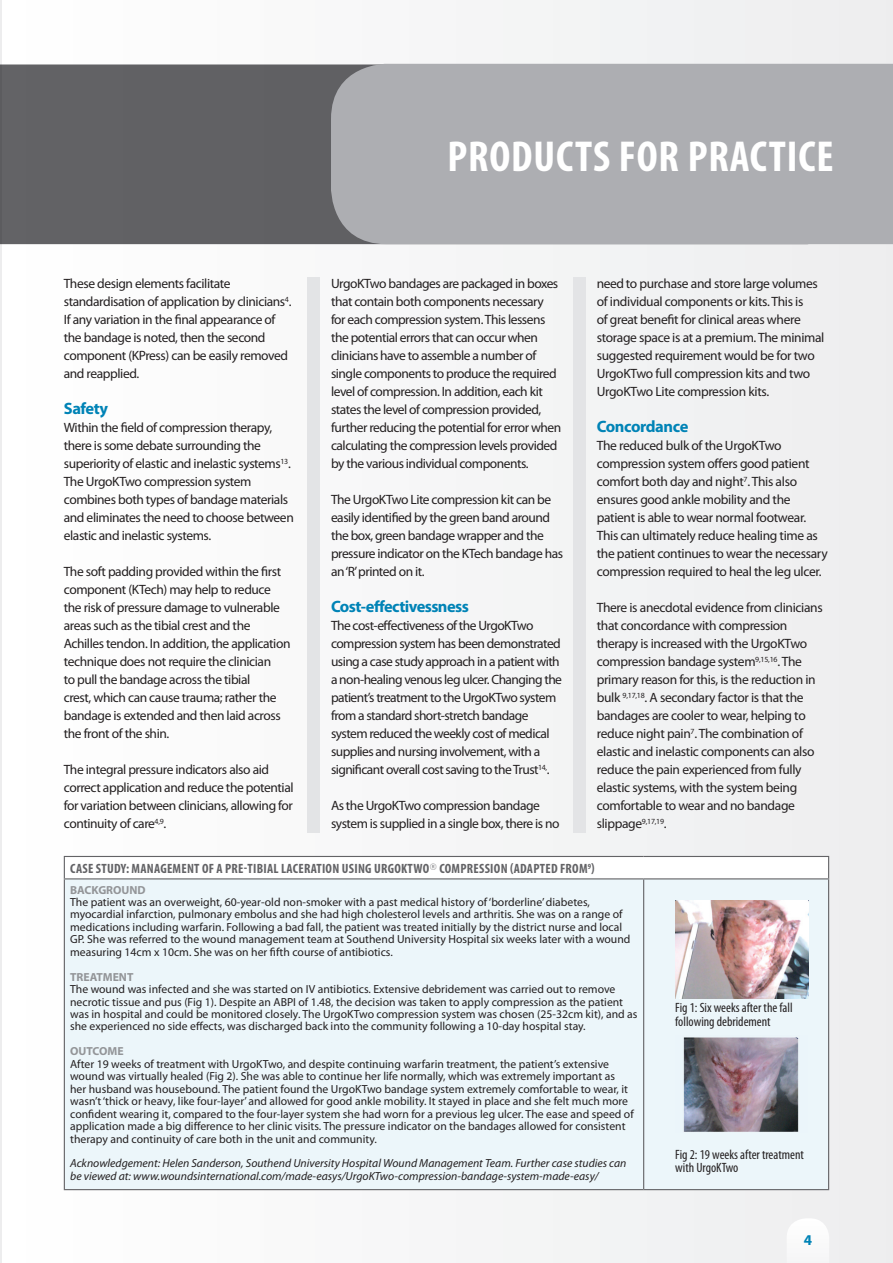
<style>
.page{position:relative;width:893px;height:1263px;background:#f6f6f7}
.page>*{position:absolute;margin:0;border:0;box-sizing:border-box;transform-origin:0 0}
.t1{font:700 condensed 43.5px "Myriad Pro";letter-spacing:.02em;color:#fff}
.t2{font:700 16.5px "Myriad Pro";letter-spacing:-.035em;color:#0083b6}
.t3{font:700 15px "Myriad Pro";color:#0083b6}
.t4{font:13.5px/18px "Myriad Pro";letter-spacing:-.03em;color:#231f20}
.t5{font:condensed 13.5px/13.5px "Myriad Pro";color:#231f20}
.t6{font:700 condensed 13.5px "Myriad Pro";letter-spacing:.02em;color:#636366}
.t7{font:11.7px/12.5px "Myriad Pro";color:#231f20}
.t8{font:italic 11.7px/12.5px "Myriad Pro";color:#231f20}
.t9{font:700 11.7px "Myriad Pro";color:#939598}
.s1{font-family:"Whitney";font-weight:300;font-stretch:normal}
</style>
<div class="page">
<hr style="left:0;top:0;width:1px;height:1263px;background:#ededee">
<div style="left:0;top:64px;width:331px;height:180px;background:#616164"></div>
<div style="left:331px;top:64px;width:562px;height:180px;background:#adaeb2"></div>
<div style="left:307px;top:278px;width:13px;height:555px;background:#e3e4e6"></div>
<div style="left:573px;top:278px;width:13px;height:555px;background:#e3e4e6"></div>
<div style="left:64px;top:856px;width:765px;height:23px;background:#fff"></div>
<div style="left:65px;top:879px;width:763px;height:310px;background:#ecf6fa"></div>
<svg style="left:828px;top:857px;width:1px;height:21px"></svg>
<hr style="left:643px;top:879px;width:1px;height:310px;background:#636366">
<hr style="left:828px;top:879px;width:1px;height:310px;background:#636366">
<hr style="left:64px;top:856px;width:580px;height:1px;background:#636366">
<svg style="left:64px;top:857px;width:1px;height:21px"></svg>
<hr style="left:644px;top:856px;width:185px;height:1px;background:#636366">
<hr style="left:64px;top:878px;width:580px;height:1px;background:#636366">
<hr style="left:64px;top:879px;width:1px;height:310px;background:#636366">
<hr style="left:644px;top:878px;width:185px;height:1px;background:#636366">
<hr style="left:64px;top:1189px;width:580px;height:1px;background:#636366">
<hr style="left:644px;top:1189px;width:185px;height:1px;background:#636366">
<img style="left:676px;top:900px;width:133px;height:99px">
<img style="left:676px;top:1035px;width:132px;height:97px">
<h1 class="t1" style="left:447px;top:129px;width:388px">PRODUCTS FOR PRACTICE</h1>
<p class="t4" style="left:64px;top:274px;width:229px">These design elements facilitate standardisation of application by clinicians<sup>4</sup>.<br>If any variation in the final appearance of the bandage is noted, then the second component (KPress) can be easily removed and reapplied.</p>
<p class="t2" style="left:64px;top:398px;width:46px">Safety</p>
<p class="t4" style="left:64px;top:418px;width:232px">Within the field of compression therapy, there is some debate surrounding the superiority of elastic and inelastic systems<sup>13</sup>.<br>The UrgoKTwo compression system combines both types of bandage materials and eliminates the need to choose between elastic and inelastic systems.</p>
<p class="t4" style="left:64px;top:562px;width:228px">The soft padding provided within the first component (KTech) may help to reduce the risk of pressure damage to vulnerable areas such as the tibial crest and the Achilles tendon. In addition, the application technique does not require the clinician<br>to pull the bandage across the tibial<br>crest, which can cause trauma; rather the bandage is extended and then laid across the front of the shin.</p>
<p class="t4" style="left:64px;top:760px;width:231px">The integral pressure indicators also aid correct application and reduce the potential for variation between clinicians, allowing for continuity of care<sup>4,9</sup>.</p>
<p class="t4" style="left:331px;top:274px;width:232px">UrgoKTwo bandages are packaged in boxes that contain both components necessary for each compression system. This lessens the potential errors that can occur when clinicians have to assemble a number of single components to produce the required level of compression. In addition, each kit states the level of compression provided, further reducing the potential for error when calculating the compression levels provided by the various individual components.</p>
<p class="t4" style="left:331px;top:490px;width:234px">The UrgoKTwo Lite compression kit can be easily identified by the green band around the box, green bandage wrapper and the pressure indicator on the KTech bandage has an ‘R’printed on it.</p>
<p class="t2" style="left:331px;top:596px;width:139px">Cost-effectivessness</p>
<p class="t4" style="left:331px;top:616px;width:233px">The cost-effectiveness of the UrgoKTwo compression system has been demonstrated using a case study approach in a patient with a non-healing venous leg ulcer. Changing the patient’s treatment to the UrgoKTwo system from a standard short-stretch bandage system reduced the weekly cost of medical supplies and nursing involvement, with a significant overall cost saving to the Trust<sup>14,</sup>.</p>
<p class="t4" style="left:331px;top:796px;width:230px">As the UrgoKTwo compression bandage system is supplied in a single box, there is no</p>
<p class="t4" style="left:597px;top:274px;width:229px">need to purchase and store large volumes of individual components or kits. This is<br>of great benefit for clinical areas where storage space is at a premium. The minimal suggested requirement would be for two UrgoKTwo full compression kits and two UrgoKTwo Lite compression kits.</p>
<p class="t2" style="left:597px;top:416px;width:93px">Concordance</p>
<p class="t4" style="left:597px;top:436px;width:232px">The reduced bulk of the UrgoKTwo compression system offers good patient comfort both day and night<sup>7</sup>. This also ensures good ankle mobility and the patient is able to wear normal footwear.<br>This can ultimately reduce healing time as the patient continues to wear the necessary compression required to heal the leg ulcer.</p>
<p class="t4" style="left:597px;top:598px;width:227px">There is anecdotal evidence from clinicians that concordance with compression therapy is increased with the UrgoKTwo compression bandage system<sup>9,15,16</sup>. The primary reason for this, is the reduction in bulk <sup>9,17,18</sup>. A secondary factor is that the bandages are cooler to wear, helping to reduce night pain<sup>7</sup>. The combination of elastic and inelastic components can also reduce the pain experienced from fully elastic systems, with the system being comfortable to wear and no bandage slippage<sup>9,17,19</sup>.</p>
<p class="t6" style="left:70px;top:860px;width:526px">CASE STUDY: MANAGEMENT OF A PRE-TIBIAL LACERATION USING URGOKTWO<span class="s1">®</span> COMPRESSION (ADAPTED FROM<sup>9</sup>)</p>
<p class="t9" style="left:70px;top:882px;width:77px">BACKGROUND</p>
<p class="t7" style="left:70px;top:896px;width:562px">The patient was an overweight, 60-year-old non-smoker with a past medical history of ‘borderline’ diabetes, myocardial infarction, pulmonary embolus and she had high cholesterol levels and arthritis. She was on a range of medications including warfarin. Following a bad fall, the patient was treated initially by the district nurse and local GP. She was referred to the wound management team at Southend University Hospital six weeks later with a wound measuring 14cm x 10cm. She was on her fifth course of antibiotics.</p>
<p class="t9" style="left:70px;top:969px;width:65px">TREATMENT</p>
<p class="t7" style="left:70px;top:983px;width:569px">The wound was infected and she was started on IV antibiotics. Extensive debridement was carried out to remove necrotic tissue and pus (Fig 1). Despite an ABPI of 1.48, the decision was taken to apply compression as the patient was in hospital and could be monitored closely. The UrgoKTwo compression system was chosen (25-32cm kit), and as she experienced no side effects, was discharged back into the community following a 10-day hospital stay.</p>
<p class="t9" style="left:70px;top:1044px;width:55px">OUTCOME</p>
<p class="t7" style="left:70px;top:1057px;width:565px">After 19 weeks of treatment with UrgoKTwo, and despite continuing warfarin treatment, the patient’s extensive wound was virtually healed (Fig 2). She was able to continue her life normally, which was extremely important as her husband was housebound. The patient found the UrgoKTwo bandage system extremely comfortable to wear, it wasn’t ‘thick or heavy, like four-layer’ and allowed for good ankle mobility. It stayed in place and she felt much more confident wearing it, compared to the four-layer system she had worn for a previous leg ulcer. The ease and speed of application made a big difference to her clinic visits. The pressure indicator on the bandages allowed for consistent therapy and continuity of care both in the unit and community.</p>
<p class="t8" style="left:70px;top:1157px;width:558px">Acknowledgement: Helen Sanderson, Southend University Hospital Wound Management Team. Further case studies can be viewed at: www.woundsinternational.com/made-easys/UrgoKTwo-compression-bandage-system-made-easy/</p>
<p class="t5" style="left:675px;top:1001px;width:119px">Fig 1: Six weeks after the fall following debridement</p>
<p class="t5" style="left:675px;top:1147px;width:130px">Fig 2: 19 weeks after treatment with UrgoKTwo</p>
<p class="t3" style="left:804px;top:1230px;width:10px">4</p>
</div>
